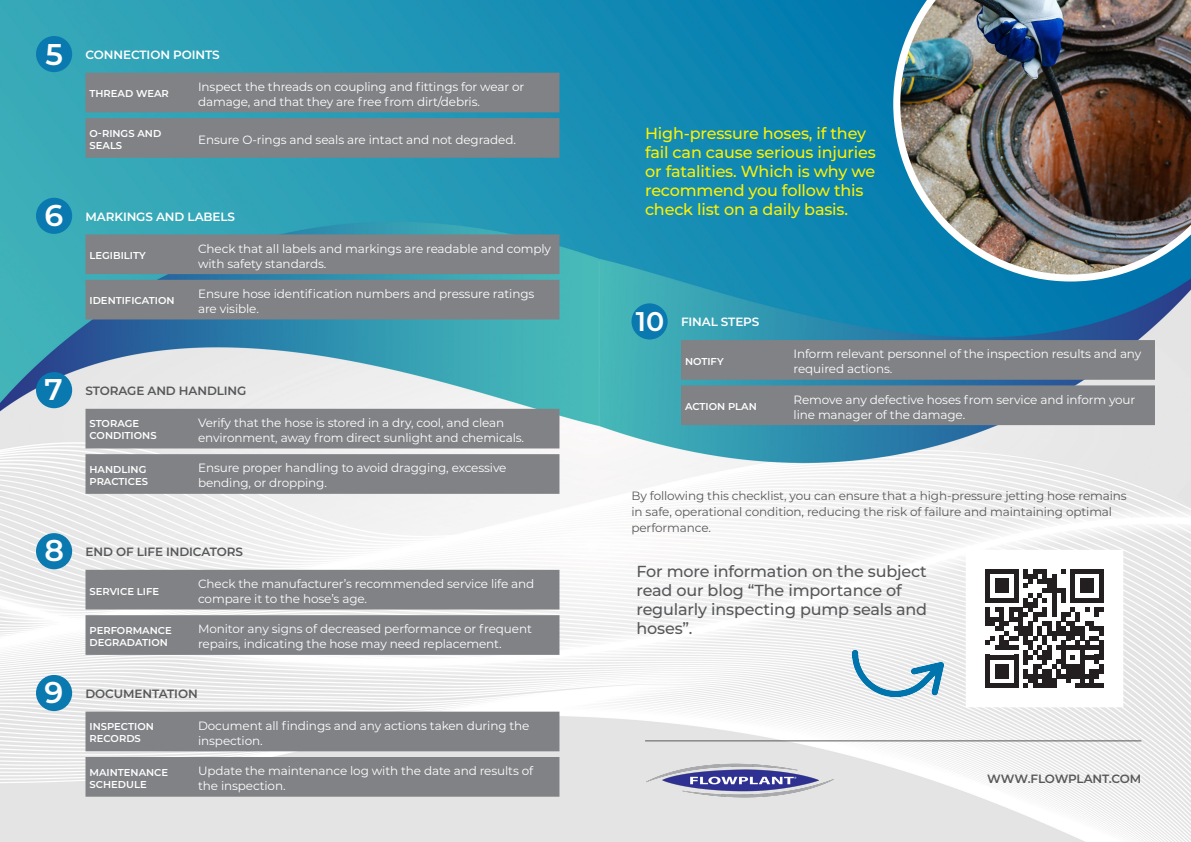
<style>
.page{position:relative;width:1191px;height:842px;background:#fff}
.page>*{position:absolute;margin:0;border:0;box-sizing:border-box;transform-origin:0 0}
.t1{font:600 30px "Montserrat";color:#fff}
.t2{font:600 27px "Montserrat";color:#fff}
.t3{font:500 16px/19px "Montserrat";letter-spacing:-.01em;color:#fff101}
.t4{font:500 16px/19px "Montserrat";letter-spacing:-.01em;color:#57585a}
.t5{font:12px/15px "Montserrat";letter-spacing:-.01em;color:#fff}
.t6{font:12px/16px "Montserrat";letter-spacing:-.01em;color:#57585a}
.t7{font:600 12px "Montserrat";letter-spacing:-.01em;color:#57585a}
.t8{font:600 12px "Montserrat";letter-spacing:-.01em;color:#fff}
.t9{font:600 10px/12px "Montserrat";color:#fff}
</style>
<div class="page">
<img style="left:0;top:0;width:1191px;height:842px">
<div style="left:36px;top:36px;width:36px;height:36px;background:#0a79b0;border-radius:50%"></div>
<svg style="left:85px;top:73px;width:474px;height:85px;background:#798388"></svg>
<div style="left:36px;top:198px;width:36px;height:36px;background:#0a79b0;border-radius:50%"></div>
<svg style="left:85px;top:234px;width:474px;height:85px;background:#7a8388"></svg>
<div style="left:36px;top:372px;width:36px;height:36px;background:#0a79b0;border-radius:50%"></div>
<svg style="left:85px;top:409px;width:474px;height:85px;background:#87898c"></svg>
<div style="left:36px;top:533px;width:36px;height:36px;background:#0a79b0;border-radius:50%"></div>
<svg style="left:85px;top:570px;width:474px;height:85px;background:#88898c"></svg>
<div style="left:36px;top:675px;width:36px;height:36px;background:#0a79b0;border-radius:50%"></div>
<svg style="left:85px;top:712px;width:474px;height:85px;background:#87898c"></svg>
<div style="left:631px;top:303px;width:36px;height:36px;background:#0a79b0;border-radius:50%"></div>
<svg style="left:681px;top:340px;width:474px;height:85px;background:#7c8287"></svg>
<img style="left:893px;top:0;width:298px;height:281px">
<img style="left:840px;top:616px;width:116px;height:115px">
<div style="left:966px;top:550px;width:156px;height:157px;background:#fff"></div>
<svg style="left:985px;top:569px;width:118px;height:119px"></svg>
<hr style="left:645px;top:741px;width:496px;height:1px;background:#57585a">
<img style="left:645px;top:757px;width:189px;height:46px">
<p class="t1" style="left:45px;top:33px;width:19px">5</p>
<p class="t8" style="left:85px;top:46px;width:136px">CONNECTION POINTS</p>
<p class="t9" style="left:89px;top:87px;width:81px">THREAD WEAR</p>
<p class="t5" style="left:198px;top:79px;width:328px">Inspect the threads on coupling and fittings for wear or damage, and that they are free from dirt/debris.</p>
<p class="t9" style="left:89px;top:127px;width:73px">O-RINGS AND<br>SEALS</p>
<p class="t5" style="left:198px;top:132px;width:319px">Ensure O-rings and seals are intact and not degraded.</p>
<p class="t1" style="left:45px;top:194px;width:20px">6</p>
<p class="t8" style="left:85px;top:208px;width:151px">MARKINGS AND LABELS</p>
<p class="t9" style="left:89px;top:249px;width:58px">LEGIBILITY</p>
<p class="t5" style="left:198px;top:240px;width:354px">Check that all labels and markings are readable and comply with safety standards.</p>
<p class="t9" style="left:89px;top:294px;width:87px">IDENTIFICATION</p>
<p class="t5" style="left:198px;top:286px;width:338px">Ensure hose identification numbers and pressure ratings are visible.</p>
<p class="t1" style="left:45px;top:368px;width:20px">7</p>
<p class="t7" style="left:85px;top:382px;width:162px">STORAGE AND HANDLING</p>
<p class="t9" style="left:89px;top:417px;width:69px">STORAGE<br>CONDITIONS</p>
<p class="t5" style="left:198px;top:415px;width:327px">Verify that the hose is stored in a dry, cool, and clean environment, away from direct sunlight and chemicals.</p>
<p class="t9" style="left:89px;top:463px;width:60px">HANDLING<br>PRACTICES</p>
<p class="t5" style="left:198px;top:460px;width:310px">Ensure proper handling to avoid dragging, excessive bending, or dropping.</p>
<p class="t1" style="left:45px;top:529px;width:21px">8</p>
<p class="t7" style="left:85px;top:543px;width:159px">END OF LIFE INDICATORS</p>
<p class="t9" style="left:89px;top:584px;width:71px">SERVICE LIFE</p>
<p class="t5" style="left:198px;top:576px;width:338px">Check the manufacturer’s recommended service life and compare it to the hose’s age.</p>
<p class="t9" style="left:89px;top:624px;width:84px">PERFORMANCE<br>DEGRADATION</p>
<p class="t5" style="left:198px;top:621px;width:335px">Monitor any signs of decreased performance or frequent repairs, indicating the hose may need replacement.</p>
<p class="t1" style="left:45px;top:671px;width:20px">9</p>
<p class="t7" style="left:85px;top:685px;width:114px">DOCUMENTATION</p>
<p class="t9" style="left:89px;top:720px;width:66px">INSPECTION<br>RECORDS</p>
<p class="t5" style="left:198px;top:718px;width:333px">Document all findings and any actions taken during the inspection.</p>
<p class="t9" style="left:89px;top:766px;width:80px">MAINTENANCE<br>SCHEDULE</p>
<p class="t5" style="left:198px;top:763px;width:337px">Update the maintenance log with the date and results of the inspection.</p>
<p class="t3" style="left:645px;top:123px;width:232px">High-pressure hoses, if they fail can cause serious injuries or fatalities. Which is why we recommend you follow this check list on a daily basis.</p>
<p class="t2" style="left:636px;top:302px;width:30px">10</p>
<p class="t8" style="left:681px;top:314px;width:80px">FINAL STEPS</p>
<p class="t9" style="left:685px;top:355px;width:40px">NOTIFY</p>
<p class="t5" style="left:793px;top:346px;width:349px">Inform relevant personnel of the inspection results and any required actions.</p>
<p class="t9" style="left:685px;top:400px;width:73px">ACTION PLAN</p>
<p class="t5" style="left:793px;top:391px;width:343px">Remove any defective hoses from service and inform your line manager of the damage.</p>
<p class="t6" style="left:631px;top:488px;width:497px">By following this checklist, you can ensure that a high-pressure jetting hose remains in safe, operational condition, reducing the risk of failure and maintaining optimal performance.</p>
<p class="t4" style="left:636px;top:561px;width:292px">For more information on the subject read our blog “The importance of regularly inspecting pump seals and hoses”.</p>
<p class="t7" style="left:987px;top:770px;width:155px">WWW.FLOWPLANT.COM</p>
</div>
